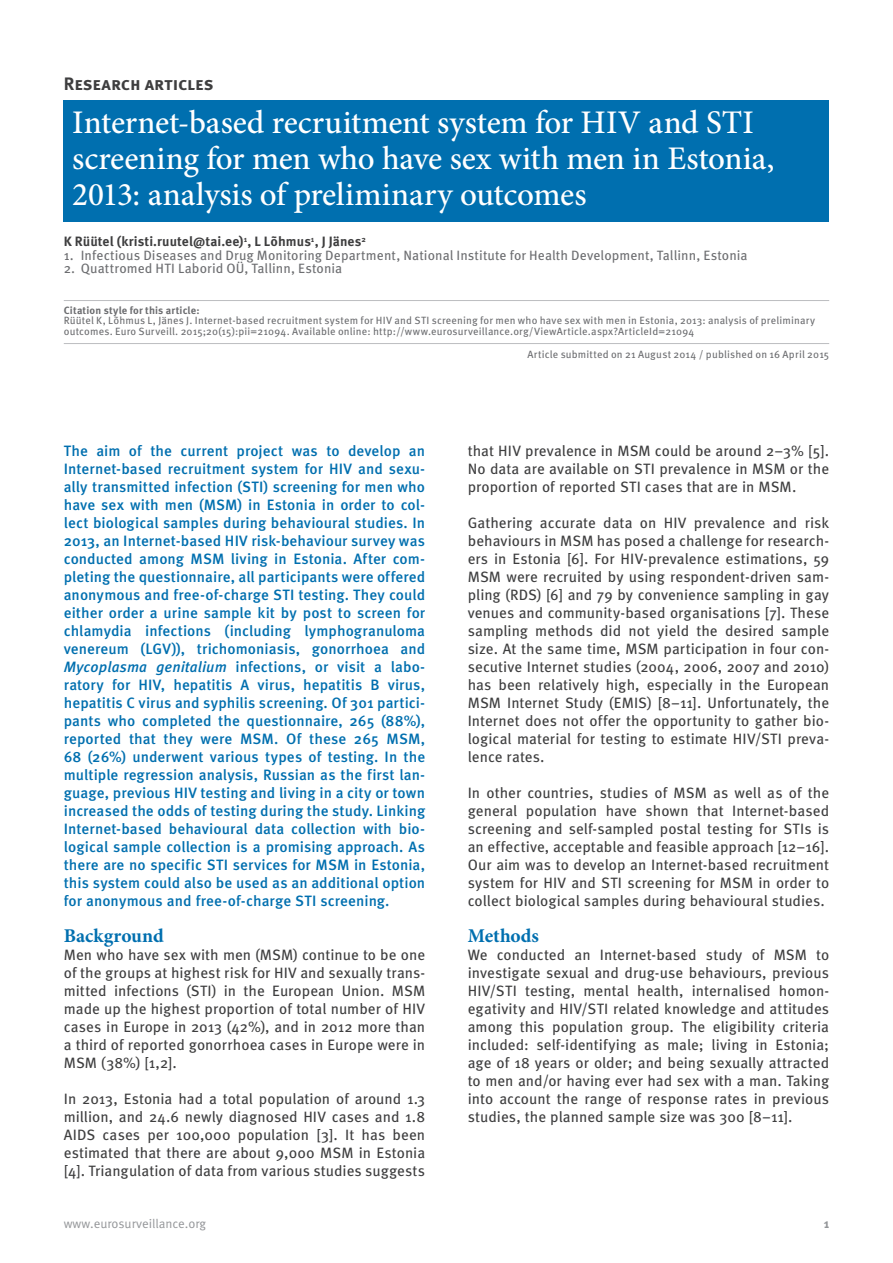
<style>
.page{position:relative;width:893px;height:1263px;background:#fff}
.page>*{position:absolute;margin:0;border:0;box-sizing:border-box;transform-origin:0 0}
.t1{font:500 33px/36px "Minion Pro";letter-spacing:-.005em;color:#fff}
.t2{font:700 19.5px "Minion Pro";color:#006faf}
.t3{font:700 18px "Meta Pro";color:#3e3e3f}
.t4{font:15px/18px "Meta Pro";color:#3e3e3f;text-align:justify}
.t5{font:500 15px/18px "Meta Pro";letter-spacing:.005em;color:#006faf;text-align:justify}
.t6{font:13.5px "Meta Pro";letter-spacing:.01em;color:#6c6d70}
.t7{font:700 13.5px "Meta Pro";letter-spacing:.005em;color:#3e3e3f}
.t8{font:12.75px "Meta Pro";color:#939598}
.t9{font:700 12.75px "Meta Pro";color:#939598}
.t10{font:10.5px/10.5px "Meta Pro";letter-spacing:.015em;color:#6c6d70}
.t11{font:700 10.5px "Meta Pro";letter-spacing:.015em;color:#6c6d70}
.s1{font-style:italic}
</style>
<div class="page">
<hr style="left:64px;top:300px;width:765px;height:1px;background:#bcbdc0">
<hr style="left:64px;top:343px;width:765px;height:1px;background:#bcbdc0">
<div style="left:64px;top:100px;width:765px;height:122px;background:#006faf"></div>
<p class="t3" style="left:64px;top:72px;width:151px">Research articles</p>
<h1 class="t1" style="left:72px;top:104px;width:704px">Internet-based recruitment system for HIV and STI screening for men who have sex with men in Estonia,<br>2013: analysis of preliminary outcomes</h1>
<p class="t7" style="left:64px;top:233px;width:304px">K Rüütel (kristi.ruutel@tai.ee)<sup>1</sup>, L Lõhmus<sup>1</sup>, J Jänes<sup>2</sup></p>
<p class="t6" style="left:64px;top:247px;width:685px">1. Infectious Diseases and Drug Monitoring Department, National Institute for Health Development, Tallinn, Estonia</p>
<p class="t6" style="left:64px;top:260px;width:280px">2. Quattromed HTI Laborid OÜ, Tallinn, Estonia</p>
<p class="t11" style="left:64px;top:303px;width:137px">Citation style for this article:</p>
<p class="t10" style="left:64px;top:316px;width:753px">Rüütel K, Lõhmus L, Jänes J. Internet-based recruitment system for HIV and STI screening for men who have sex with men in Estonia, 2013: analysis of preliminary outcomes. Euro Surveill. 2015;20(15):pii=21094. Available online: http://www.eurosurveillance.org/ViewArticle.aspx?ArticleId=21094</p>
<p class="t10" style="left:527px;top:349px;width:303px">Article submitted on 21 August 2014 / published on 16 April 2015</p>
<p class="t5" style="left:64px;top:442px;width:363px">The aim of the current project was to develop an Internet-based recruitment system for HIV and sexu&shy;ally transmitted infection (STI) screening for men who have sex with men (MSM) in Estonia in order to col&shy;lect biological samples during behavioural studies. In 2013, an Internet-based HIV risk-behaviour survey was conducted among MSM living in Estonia. After com&shy;pleting the questionnaire, all participants were offered anonymous and free-of-charge STI testing. They could either order a urine sample kit by post to screen for chlamydia infections (including lymphogranuloma venereum (LGV)), trichomoniasis, gonorrhoea and <span class="s1">Mycoplasma genitalium</span> infections, or visit a labo&shy;ratory for HIV, hepatitis A virus, hepatitis B virus, hepatitis C virus and syphilis screening. Of 301 partici&shy;pants who completed the questionnaire, 265 (88%), reported that they were MSM. Of these 265 MSM, 68 (26%) underwent various types of testing. In the multiple regression analysis, Russian as the first lan&shy;guage, previous HIV testing and living in a city or town increased the odds of testing during the study. Linking Internet-based behavioural data collection with bio&shy;logical sample collection is a promising approach. As there are no specific STI services for MSM in Estonia, this system could also be used as an additional option for anonymous and free-of-charge STI screening.</p>
<h2 class="t2" style="left:64px;top:922px;width:101px">Background</h2>
<p class="t4" style="left:64px;top:946px;width:363px">Men who have sex with men (MSM) continue to be one of the groups at highest risk for HIV and sexually trans&shy;mitted infections (STI) in the European Union. MSM made up the highest proportion of total number of HIV cases in Europe in 2013 (42%), and in 2012 more than a third of reported gonorrhoea cases in Europe were in MSM (38%) [1,2].</p>
<p class="t4" style="left:64px;top:1090px;width:363px">In 2013, Estonia had a total population of around 1.3 million, and 24.6 newly diagnosed HIV cases and 1.8<br>AIDS cases per 100,000 population [3]. It has been estimated that there are about 9,000 MSM in Estonia [4]. Triangulation of data from various studies suggests</p>
<p class="t4" style="left:468px;top:442px;width:363px">that HIV prevalence in MSM could be around 2–3% [5].<br>No data are available on STI prevalence in MSM or the proportion of reported STI cases that are in MSM.</p>
<p class="t4" style="left:468px;top:514px;width:363px">Gathering accurate data on HIV prevalence and risk behaviours in MSM has posed a challenge for research&shy;ers in Estonia [6]. For HIV-prevalence estimations, 59<br>MSM were recruited by using respondent-driven sam&shy;pling (RDS) [6] and 79 by convenience sampling in gay venues and community-based organisations [7]. These sampling methods did not yield the desired sample size. At the same time, MSM participation in four con&shy;secutive Internet studies (2004, 2006, 2007 and 2010) has been relatively high, especially in the European MSM Internet Study (EMIS) [8–11]. Unfortunately, the Internet does not offer the opportunity to gather bio&shy;logical material for testing to estimate HIV/STI preva&shy;lence rates.</p>
<p class="t4" style="left:468px;top:784px;width:363px">In other countries, studies of MSM as well as of the general population have shown that Internet-based screening and self-sampled postal testing for STIs is an effective, acceptable and feasible approach [12–16].<br>Our aim was to develop an Internet-based recruitment system for HIV and STI screening for MSM in order to collect biological samples during behavioural studies.</p>
<h2 class="t2" style="left:468px;top:922px;width:73px">Methods</h2>
<p class="t4" style="left:468px;top:946px;width:363px">We conducted an Internet-based study of MSM to investigate sexual and drug-use behaviours, previous HIV/STI testing, mental health, internalised homon&shy;egativity and HIV/STI related knowledge and attitudes among this population group. The eligibility criteria included: self-identifying as male; living in Estonia; age of 18 years or older; and being sexually attracted to men and/or having ever had sex with a man. Taking into account the range of response rates in previous studies, the planned sample size was 300 [8–11].</p>
<p class="t8" style="left:64px;top:1215px;width:144px">www.eurosurveillance.org</p>
<p class="t9" style="left:824px;top:1215px;width:7px">1</p>
</div>
